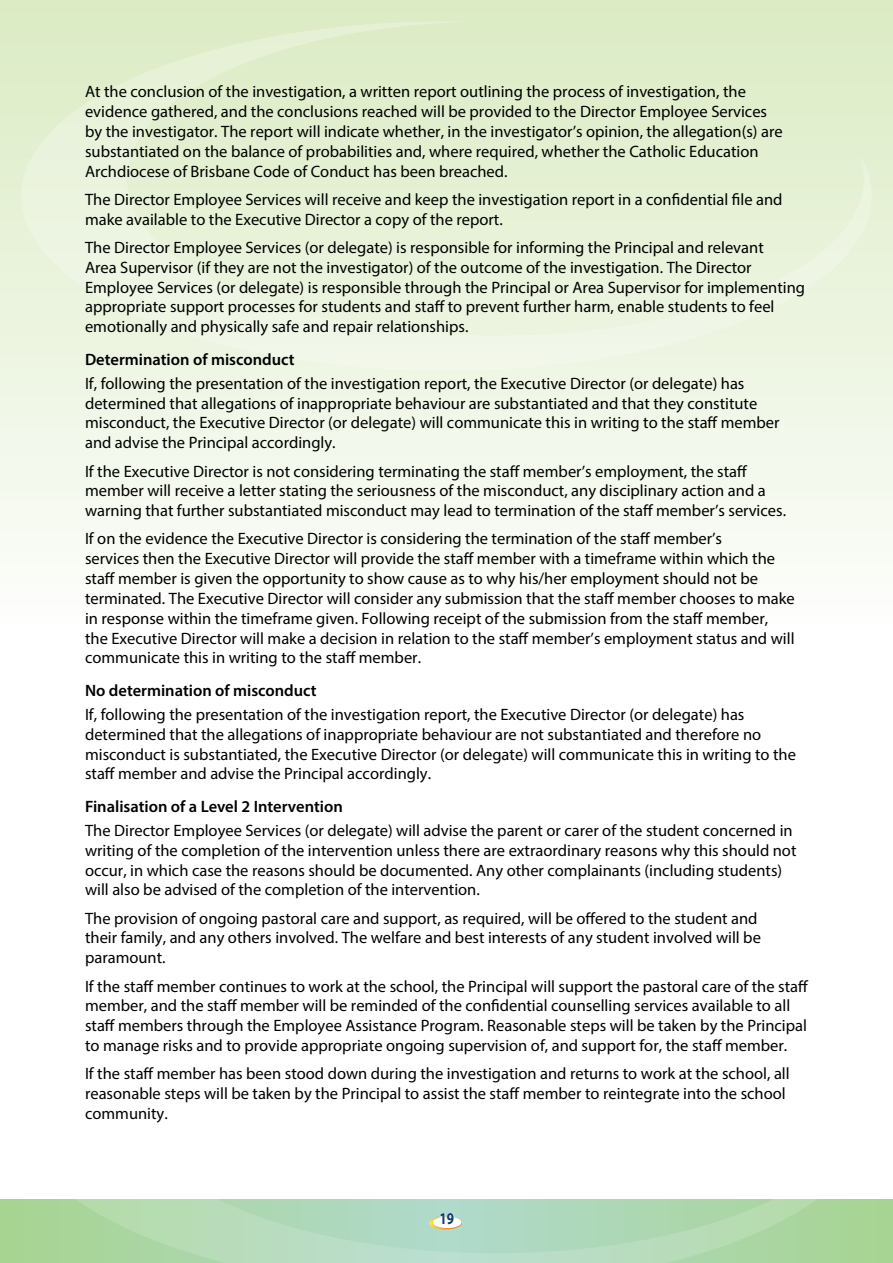
<style>
.page{position:relative;width:893px;height:1263px;background:#fff}
.page>*{position:absolute;margin:0;border:0;box-sizing:border-box;transform-origin:0 0}
.t1{font:16.5px/19.8px "Myriad Pro";color:#000}
.t2{font:600 16.5px "Myriad Pro";color:#000}
.t3{font:700 16.5px "Myriad Pro";color:#0f3c6c;scale:.8 1}
</style>
<div class="page">
<div style="left:0;top:0;width:893px;height:631px;background:linear-gradient(to bottom,#dbebc3,#fdfefc)"></div>
<div style="left:0;top:1199px;width:893px;height:64px;background:#a8d495"></div>
<svg style="left:21px;top:21px;width:851px;height:350px;background:#e6f1d6"></svg>
<svg style="left:76px;top:1199px;width:741px;height:64px;background:#b1d9b7"></svg>
<p class="t1" style="left:85px;top:82px;width:699px">At the conclusion of the investigation, a written report outlining the process of investigation, the evidence gathered, and the conclusions reached will be provided to the Director Employee Services by the investigator. The report will indicate whether, in the investigator’s opinion, the allegation(s) are substantiated on the balance of probabilities and, where required, whether the Catholic Education Archdiocese of Brisbane Code of Conduct has been breached.</p>
<p class="t1" style="left:85px;top:189px;width:699px">The Director Employee Services will receive and keep the investigation report in a confidential file and make available to the Executive Director a copy of the report.</p>
<p class="t1" style="left:85px;top:237px;width:722px">The Director Employee Services (or delegate) is responsible for informing the Principal and relevant<br>Area Supervisor (if they are not the investigator) of the outcome of the investigation. The Director Employee Services (or delegate) is responsible through the Principal or Area Supervisor for implementing appropriate support processes for students and staff to prevent further harm, enable students to feel emotionally and physically safe and repair relationships.</p>
<p class="t2" style="left:85px;top:349px;width:211px">Determination of misconduct</p>
<p class="t1" style="left:85px;top:373px;width:696px">If, following the presentation of the investigation report, the Executive Director (or delegate) has determined that allegations of inappropriate behaviour are substantiated and that they constitute misconduct, the Executive Director (or delegate) will communicate this in writing to the staff member and advise the Principal accordingly.</p>
<p class="t1" style="left:85px;top:461px;width:702px">If the Executive Director is not considering terminating the staff member’s employment, the staff member will receive a letter stating the seriousness of the misconduct, any disciplinary action and a warning that further substantiated misconduct may lead to termination of the staff member’s services.</p>
<p class="t1" style="left:85px;top:529px;width:711px">If on the evidence the Executive Director is considering the termination of the staff member’s<br>services then the Executive Director will provide the staff member with a timeframe within which the staff member is given the opportunity to show cause as to why his/her employment should not be terminated. The Executive Director will consider any submission that the staff member chooses to make in response within the timeframe given. Following receipt of the submission from the staff member, the Executive Director will make a decision in relation to the staff member’s employment status and will communicate this in writing to the staff member.</p>
<p class="t2" style="left:85px;top:680px;width:233px">No determination of misconduct</p>
<p class="t1" style="left:85px;top:704px;width:712px">If, following the presentation of the investigation report, the Executive Director (or delegate) has determined that the allegations of inappropriate behaviour are not substantiated and therefore no misconduct is substantiated, the Executive Director (or delegate) will communicate this in writing to the staff member and advise the Principal accordingly.</p>
<p class="t2" style="left:85px;top:796px;width:259px">Finalisation of a Level 2 Intervention</p>
<p class="t1" style="left:85px;top:820px;width:713px">The Director Employee Services (or delegate) will advise the parent or carer of the student concerned in writing of the completion of the intervention unless there are extraordinary reasons why this should not occur, in which case the reasons should be documented. Any other complainants (including students) will also be advised of the completion of the intervention.</p>
<p class="t1" style="left:85px;top:908px;width:677px">The provision of ongoing pastoral care and support, as required, will be offered to the student and their family, and any others involved. The welfare and best interests of any student involved will be paramount.</p>
<p class="t1" style="left:85px;top:976px;width:725px">If the staff member continues to work at the school, the Principal will support the pastoral care of the staff member, and the staff member will be reminded of the confidential counselling services available to all staff members through the Employee Assistance Program. Reasonable steps will be taken by the Principal to manage risks and to provide appropriate ongoing supervision of, and support for, the staff member.</p>
<p class="t1" style="left:85px;top:1063px;width:706px">If the staff member has been stood down during the investigation and returns to work at the school, all reasonable steps will be taken by the Principal to assist the staff member to reintegrate into the school community.</p>
<p class="t3" style="left:440px;top:1208px;width:20px">19</p>
</div>
